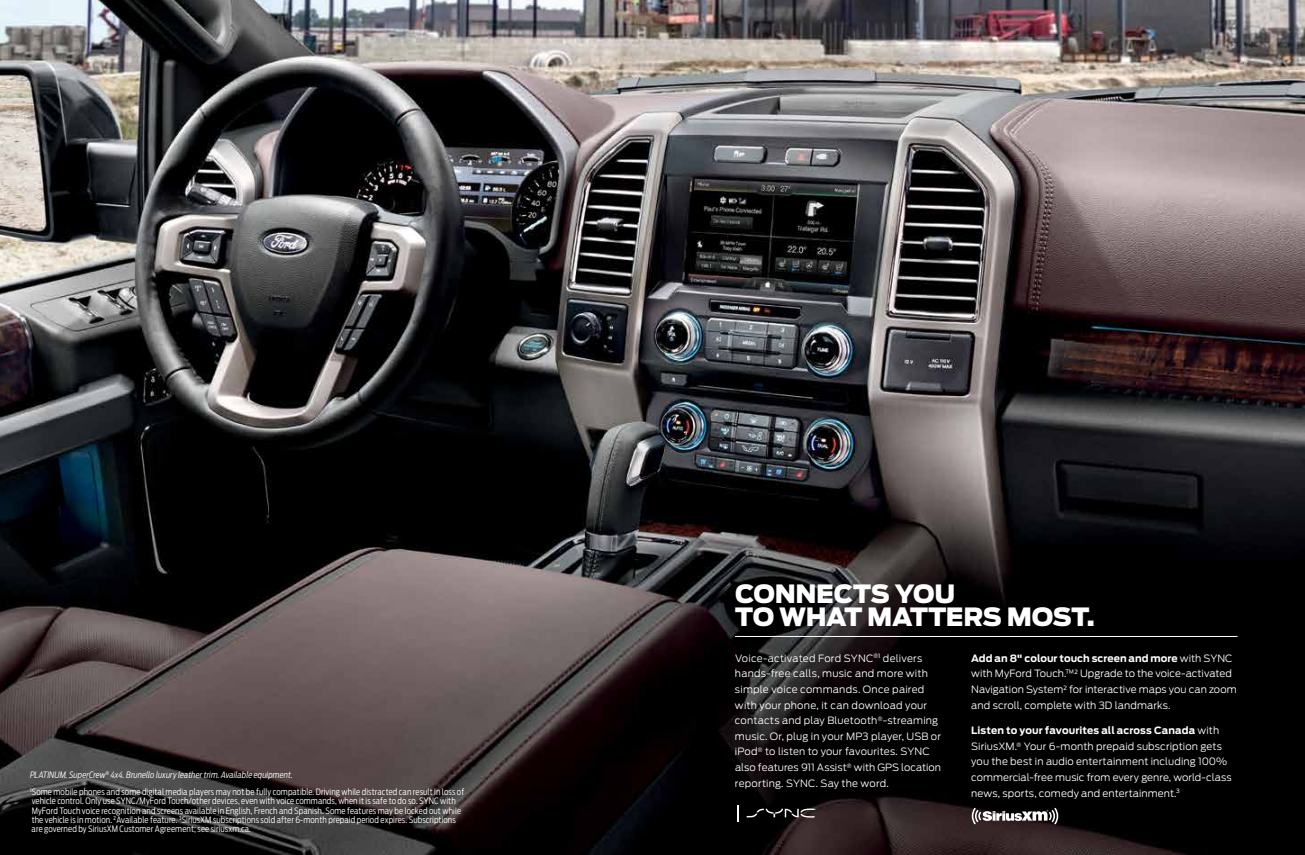
<style>
.page{position:relative;width:1305px;height:855px;background:#fff}
.page>*{position:absolute;margin:0;border:0;box-sizing:border-box;transform-origin:0 0}
.t1{font:900 25px/23.8px "Ford Antenna";letter-spacing:-.015em;color:#fff}
.t2{font:300 10px/15.6px "Ford Antenna";letter-spacing:.01em;color:#fff}
.t3{font:300 8.75px/9.4px "Ford Antenna Cond";letter-spacing:.01em;color:#fff}
.s1{font-style:italic}
.s2{font-weight:700}
.s3{font-size:8.75px}
</style>
<div class="page">
<img style="left:0;top:0;width:1305px;height:855px">
<svg style="left:972px;top:808px;width:86px;height:16px"></svg>
<svg style="left:746px;top:809px;width:70px;height:9px"></svg>
<svg style="left:737px;top:805px;width:1px;height:16px"></svg>
<hr style="left:735px;top:636px;width:503px;height:1px;background:#fff">
<p class="t3" style="left:30px;top:765px;width:436px;line-height:16.9px"><span class="s1">PLATINUM. SuperCrew</span><sup>®</sup> <span class="s1">4x4. Brunello luxury leather trim. Available equipment.<br></span><sup>1</sup>Some mobile phones and some digital media players may not be fully compatible. Driving while distracted can result in loss of</p>
<p class="t3" style="left:32px;top:795px;width:431px">vehicle control. Only use SYNC/MyFord Touch/other devices, even with voice commands, when it is safe to do so. SYNC with MyFord Touch voice recognition and screens available in English, French and Spanish. Some features may be locked out while the vehicle is in motion. <sup>2</sup>Available feature. <sup>3</sup>SiriusXM subscriptions sold after 6-month prepaid period expires. Subscriptions are governed by SiriusXM Customer Agreement; see siriusxm.ca.</p>
<h1 class="t1" style="left:735px;top:579px;width:361px">CONNECTS YOU<br>TO WHAT MATTERS MOST.</h1>
<p class="t2" style="left:735px;top:649px;width:208px">Voice-activated Ford SYNC<sup>®1</sup> delivers hands-free calls, music and more with simple voice commands. Once paired with your phone, it can download your contacts and play Bluetooth<sup>®</sup>-streaming music. Or, plug in your MP3 player, USB or iPod<sup>®</sup> to listen to your favourites. SYNC also features 911 Assist<sup>®</sup> with GPS location reporting. SYNC. Say the word.</p>
<p class="t2" style="left:971px;top:649px;width:267px"><span class="s2">Add an 8" colour touch screen and more</span> with SYNC with MyFord Touch.<span class="s3">™</span><sup>2</sup> Upgrade to the voice-activated Navigation System<sup>2</sup> for interactive maps you can zoom and scroll, complete with 3D landmarks.</p>
<p class="t2" style="left:971px;top:722px;width:262px"><span class="s2">Listen to your favourites all across Canada</span> with SiriusXM.<sup>®</sup> Your 6-month prepaid subscription gets you the best in audio entertainment including 100% commercial-free music from every genre, world-class news, sports, comedy and entertainment.<sup>3</sup></p>
</div>
